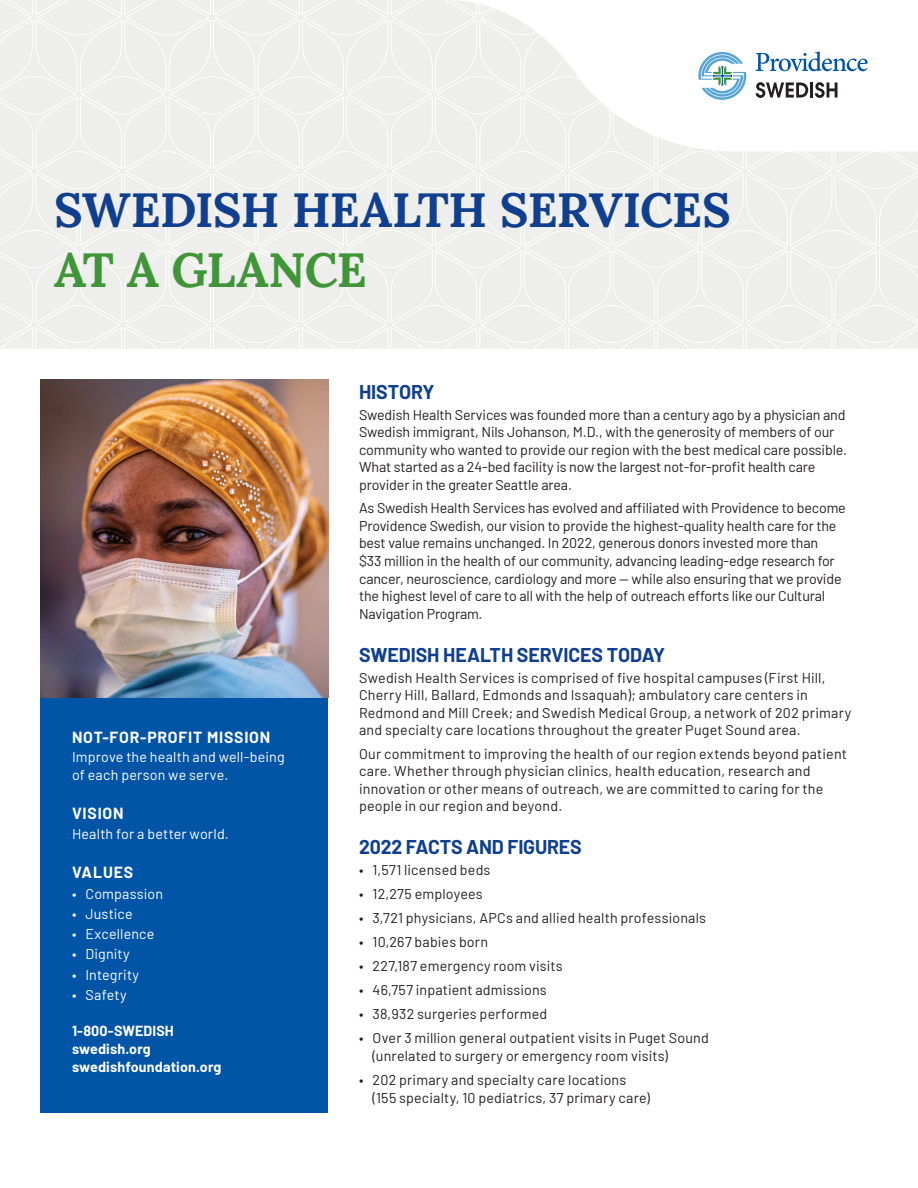
<style>
.page{position:relative;width:918px;height:1188px;background:#fff}
.page>*{position:absolute;margin:0;border:0;box-sizing:border-box;transform-origin:0 0}
.t1{font:700 48px "Lora";letter-spacing:-.015em;color:#0f3f8e}
.t2{font:700 48px "Lora";letter-spacing:-.02em;color:#3f9537}
.t3{font:700 19.5px "Barlow";letter-spacing:-.005em;color:#0f3f8e}
.t4{font:700 15.75px "Barlow";letter-spacing:.05em;color:#fff}
.t5{font:14.25px/17.5px "Barlow";letter-spacing:.005em;color:#231f20}
.t6{font:14.25px/18px "Barlow";letter-spacing:.015em;color:#fff}
.t7{font:700 14.25px/18px "Barlow";letter-spacing:.01em;color:#fff}
</style>
<div class="page">
<svg style="left:0;top:152px;width:918px;height:196px;fill:#eeeeec"></svg>
<svg style="left:0;top:0;width:864px;height:152px;fill:#eeeeec"></svg>
<svg style="left:756px;top:82px;width:52px;height:16px"></svg>
<hr style="left:810px;top:82px;width:3px;height:16px;background:#231f20">
<svg style="left:815px;top:82px;width:23px;height:16px"></svg>
<svg style="left:698px;top:52px;width:48px;height:48px"></svg>
<svg style="left:756px;top:51px;width:112px;height:20px"></svg>
<div style="left:40px;top:644px;width:288px;height:469px;background:#0154a6"></div>
<img style="left:40px;top:380px;width:288px;height:318px">
<h1 class="t1" style="left:54px;top:173px;width:678px">SWEDISH HEALTH SERVICES</h1>
<h1 class="t2" style="left:54px;top:233px;width:314px">AT A GLANCE</h1>
<p class="t4" style="left:72px;top:725px;width:200px">NOT-FOR-PROFIT MISSION</p>
<p class="t6" style="left:72px;top:747px;width:214px">Improve the health and well-being of each person we serve.</p>
<p class="t4" style="left:72px;top:802px;width:53px">VISION</p>
<p class="t6" style="left:72px;top:823px;width:158px">Health for a better world.</p>
<p class="t4" style="left:72px;top:860px;width:63px">VALUES</p>
<p class="t6" style="left:72px;top:883px;width:93px">• Compassion</p>
<p class="t6" style="left:72px;top:904px;width:62px">• Justice</p>
<p class="t6" style="left:72px;top:924px;width:84px">• Excellence</p>
<p class="t6" style="left:72px;top:944px;width:59px">• Dignity</p>
<p class="t6" style="left:72px;top:964px;width:69px">• Integrity</p>
<p class="t6" style="left:72px;top:985px;width:56px">• Safety</p>
<p class="t7" style="left:72px;top:1021px;width:151px">1-800-SWEDISH swedish.org swedishfoundation.org</p>
<h2 class="t3" style="left:359px;top:378px;width:77px">HISTORY</h2>
<p class="t5" style="left:359px;top:405px;width:489px">Swedish Health Services was founded more than a century ago by a physician and Swedish immigrant, Nils Johanson, M.D., with the generosity of members of our community who wanted to provide our region with the best medical care possible.<br>What started as a 24-bed facility is now the largest not-for-profit health care provider in the greater Seattle area.</p>
<p class="t5" style="left:359px;top:498px;width:488px">As Swedish Health Services has evolved and affiliated with Providence to become Providence Swedish, our vision to provide the highest-quality health care for the best value remains unchanged. In 2022, generous donors invested more than<br>$33 million in the health of our community, advancing leading-edge research for cancer, neuroscience, cardiology and more — while also ensuring that we provide the highest level of care to all with the help of outreach efforts like our Cultural Navigation Program.</p>
<h2 class="t3" style="left:359px;top:640px;width:308px">SWEDISH HEALTH SERVICES TODAY</h2>
<p class="t5" style="left:359px;top:667px;width:494px">Swedish Health Services is comprised of five hospital campuses (First Hill, Cherry Hill, Ballard, Edmonds and Issaquah); ambulatory care centers in Redmond and Mill Creek; and Swedish Medical Group, a network of 202 primary and specialty care locations throughout the greater Puget Sound area.</p>
<p class="t5" style="left:359px;top:744px;width:489px">Our commitment to improving the health of our region extends beyond patient care. Whether through physician clinics, health education, research and innovation or other means of outreach, we are committed to caring for the people in our region and beyond.</p>
<h2 class="t3" style="left:359px;top:833px;width:224px">2022 FACTS AND FIGURES</h2>
<p class="t5" style="left:359px;top:860px;width:133px">• 1,571 licensed beds</p>
<p class="t5" style="left:359px;top:884px;width:125px">• 12,275 employees</p>
<p class="t5" style="left:359px;top:908px;width:349px">• 3,721 physicians, APCs and allied health professionals</p>
<p class="t5" style="left:359px;top:932px;width:130px">• 10,267 babies born</p>
<p class="t5" style="left:359px;top:956px;width:205px">• 227,187 emergency room visits</p>
<p class="t5" style="left:359px;top:980px;width:189px">• 46,757 inpatient admissions</p>
<p class="t5" style="left:359px;top:1004px;width:190px">• 38,932 surgeries performed</p>
<p class="t5" style="left:373px;top:1028px;width:338px;line-height:18px;text-indent:-13px">• Over 3 million general outpatient visits in Puget Sound (unrelated to surgery or emergency room visits)</p>
<p class="t5" style="left:373px;top:1070px;width:279px;line-height:18px;text-indent:-13px">• 202 primary and specialty care locations (155 specialty, 10 pediatrics, 37 primary care)</p>
</div>
